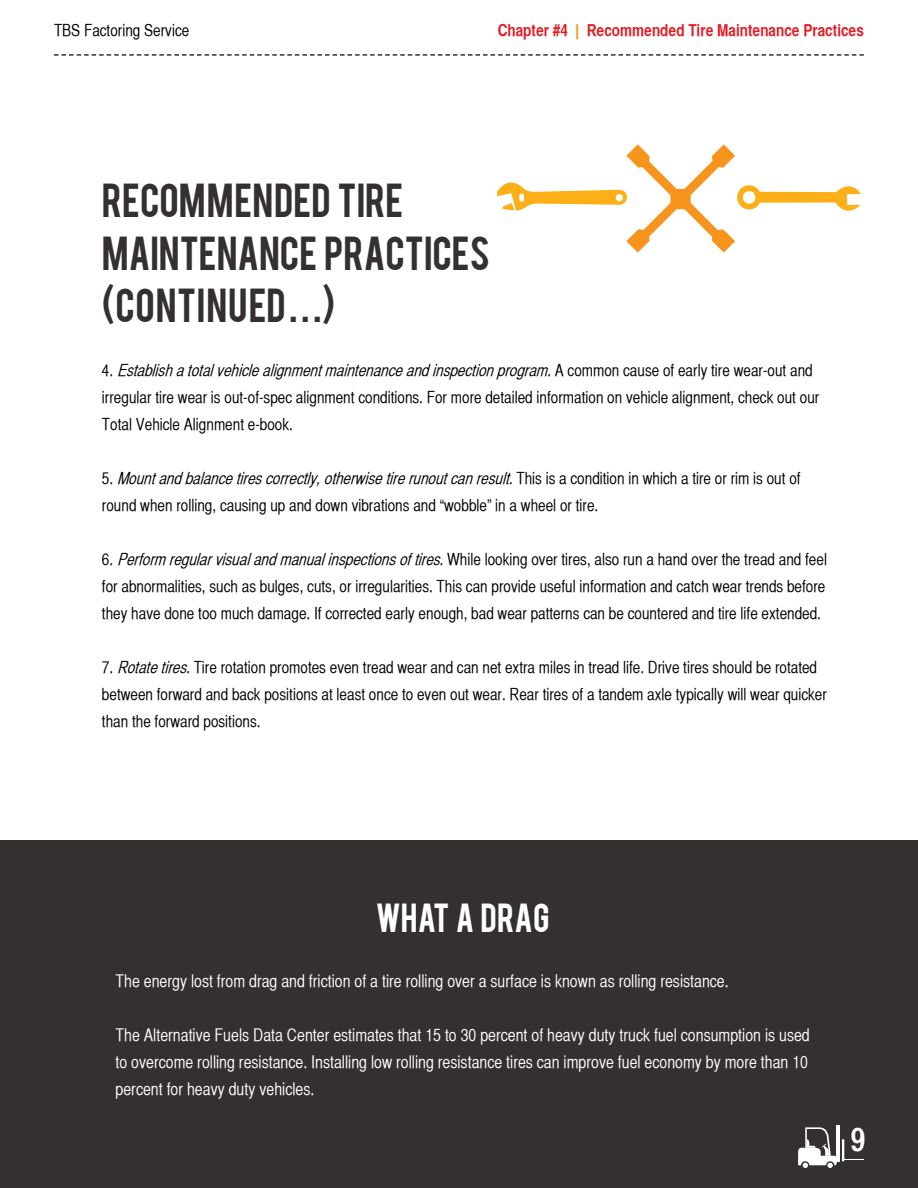
<style>
.page{position:relative;width:918px;height:1188px;background:#fff}
.page>*{position:absolute;margin:0;border:0;box-sizing:border-box;transform-origin:0 0}
.t1{font:37.5px/52.5px "Bebas";color:#34302f}
.t2{font:32.55px "Helvetica CY Bold";color:#fff}
.t3{font:31.95px "Bebas";letter-spacing:.005em;color:#fff}
.t4{font:17.25px/27px "Helvetica CY Plain";color:#fff;text-align:justify}
.t5{font:16.5px/27px "Helvetica CY Plain";color:#000}
.t6{font:italic 16.5px "Helvetica CY";color:#000}
.t7{font:16.5px "Helvetica CY Bold";color:#e31b23}
.s1{color:#f7941e}
.s2{font-style:normal}
.s3{font-family:"Helvetica CY Plain";font-style:normal}
.s4{font-family:"Helvetica CY"}
.s5{font-family:"Helvetica CY";font-style:italic}
</style>
<div class="page">
<div style="left:0;top:840px;width:918px;height:348px;background:#34302f"></div>
<svg style="left:54px;top:54px;width:810px;height:2px"></svg>
<hr style="left:837px;top:1126px;width:3px;height:36px;background:#fff">
<svg style="left:798px;top:1127px;width:66px;height:41px"></svg>
<svg style="left:497px;top:144px;width:364px;height:109px"></svg>
<p class="t5" style="left:54px;top:17px;width:137px">TBS Factoring Service</p>
<p class="t7" style="left:498px;top:20px;width:368px">Chapter #4 <span class="s1">|</span> Recommended Tire Maintenance Practices</p>
<h1 class="t1" style="left:102px;top:172px;width:389px">RECOMMENDED TIRE<br>MAINTENANCE PRACTICES (CONTINUED . . .)</h1>
<p class="t6" style="left:102px;top:361px;width:712px"><span class="s2">4 .</span> Establishatotalvehiclealignmentmaintenanceandinspectionprogram.<span class="s3">A c o m m o n c a u s e o f e a r l y t i r e w e a r - o u t a n d</span></p>
<p class="t5" style="left:102px;top:384px;width:719px">irregular tire wear is out-of-spec alignment conditions. For more detailed information on vehicle alignment, check out our<br>Total Vehicle Alignment <span class="s4">e</span>-<span class="s4">b</span>ook.</p>
<p class="t6" style="left:102px;top:469px;width:700px"><span class="s2">5 .</span> Mountandbalancetirescorrectly,otherwisetirerunoutcanresult.<span class="s3">T h i s i s a c o n d i t i o n i n w h i c h a t i r e o r r i m i s o u t o f</span></p>
<p class="t5" style="left:102px;top:492px;width:498px">round when rolling<span class="s4">,</span> causing up and down vibrations and “wobble” in a wheel or tire.</p>
<p class="t5" style="left:102px;top:546px;width:727px;text-align:justify"><span class="s4">6.</span> <span class="s5">Perform regularvisualandmanualinspectionsoftires.</span>While looking over tires, also run a hand over the tread and feel for abnormalities, such as bulges, cuts<span class="s4">,</span> or irregularities. This can provide useful information and catch wear trends before they have done too much damage. If corrected early enough, bad wear patterns can be countered and tire life extended.</p>
<p class="t5" style="left:102px;top:654px;width:726px"><span class="s4">7.</span> <span class="s5">Rotatetires.</span>Tire rotation promotes even tread wear and can net extra miles in tread life. Drive tires should be rotated between forward and back positions at least once to even out wear. Rear tires of a tandem axle typically will wear quicker than the forward positions.</p>
<h3 class="t3" style="left:376px;top:895px;width:175px">WHAT A DRAG</h3>
<p class="t4" style="left:116px;top:967px;width:615px">The energy lost from drag and friction of a tire rolling over a surface is known as rolling resistance.</p>
<p class="t4" style="left:116px;top:1021px;width:696px">The Alternative Fuels Data Center estimates that 15 to 30 percent of heavy duty truck fuel consumption is used to overcome rolling resistance. Installing low rolling resistance tires can improve fuel economy by more than 10 percent for heavy duty vehicles.</p>
<h2 class="t2" style="left:851px;top:1120px;width:16px">9</h2>
</div>
